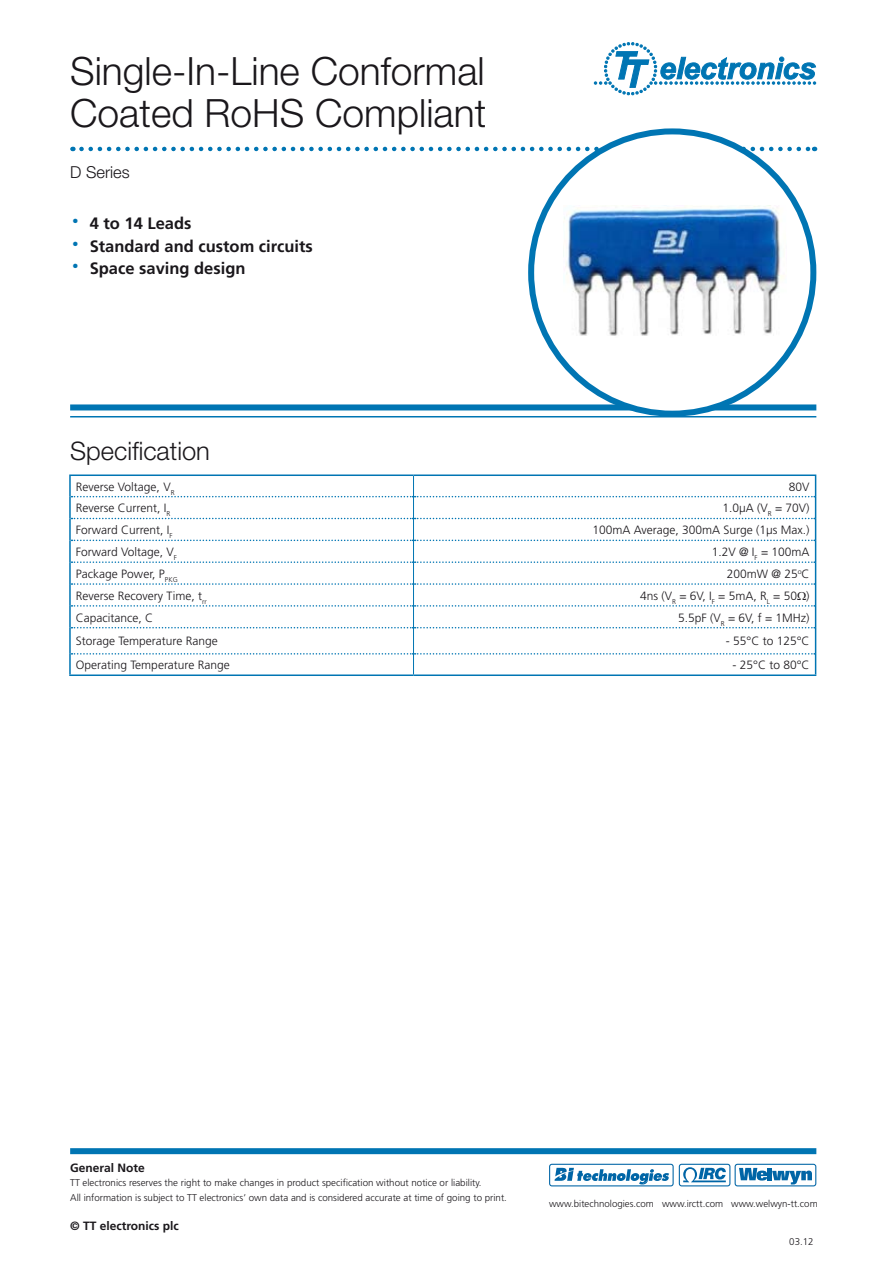
<style>
.page{position:relative;width:893px;height:1263px;background:#fff}
.page>*{position:absolute;margin:0;border:0;box-sizing:border-box;transform-origin:0 0}
.t1{font:300 39px/42px "Helvetica Neue";color:#1a171b}
.t2{font:300 25.5px "Helvetica Neue";color:#1a171b}
.t3{font:700 16.5px/22.5px "Frutiger";color:#1a171b}
.t4{font:300 16.5px "Helvetica Neue";color:#1a171b}
.t5{font:300 12px "Frutiger";color:#1a171b}
.t6{font:700 12px "Frutiger";color:#1a171b}
.t7{font:300 9.75px/14.4px "Frutiger";color:#1a171b}
.t8{font:300 9.6px "Frutiger";color:#1a171b}
.s1{font-size:28.5px;color:#0075b3}
</style>
<div class="page">
<svg style="left:81px;top:147px;width:734px;height:4px"></svg>
<div style="left:70px;top:404px;width:746px;height:6px;background:#0075b3"></div>
<hr style="left:70px;top:416px;width:746px;height:1px;background:#0075b3">
<div style="left:531px;top:131px;width:282px;height:283px;background:#fff;border-radius:50%"></div>
<img style="left:563px;top:206px;width:221px;height:130px">
<div style="left:528px;top:128px;width:288px;height:289px;border:6px solid #0075b3;border-radius:50%"></div>
<svg style="left:594px;top:42px;width:222px;height:53px"></svg>
<div style="left:70px;top:1148px;width:746px;height:6px;background:#0075b3"></div>
<svg style="left:549px;top:1164px;width:267px;height:22px"></svg>
<hr style="left:69px;top:474px;width:344px;height:2px;background:#0075b3">
<hr style="left:69px;top:476px;width:2px;height:21px;background:#0075b3">
<hr style="left:413px;top:474px;width:403px;height:2px;background:#0075b3">
<hr style="left:69px;top:497px;width:2px;height:21px;background:#0075b3">
<hr style="left:69px;top:518px;width:2px;height:22px;background:#0075b3">
<hr style="left:69px;top:540px;width:2px;height:22px;background:#0075b3">
<hr style="left:69px;top:562px;width:2px;height:22px;background:#0075b3">
<hr style="left:69px;top:584px;width:2px;height:22px;background:#0075b3">
<hr style="left:69px;top:606px;width:2px;height:22px;background:#0075b3">
<hr style="left:69px;top:628px;width:2px;height:26px;background:#0075b3">
<hr style="left:69px;top:654px;width:2px;height:20px;background:#0075b3">
<hr style="left:69px;top:674px;width:344px;height:2px;background:#0075b3">
<hr style="left:413px;top:674px;width:403px;height:2px;background:#0075b3">
<svg style="left:71px;top:476px;width:745px;height:198px"></svg>
<h1 class="t1" style="left:70px;top:49px;width:418px">Single-In-Line Conformal<br>Coated RoHS Compliant</h1>
<h3 class="t4" style="left:70px;top:162px;width:61px">D Series</h3>
<h3 class="t3" style="left:72px;top:212px;width:243px"><span class="s1">·</span> 4 to 14 Leads<br><span class="s1">·</span> Standard and custom circuits <span class="s1">·</span> Space saving design</h3>
<h2 class="t2" style="left:70px;top:435px;width:141px">Specification</h2>
<p class="t5" style="left:76px;top:480px;width:100px">Reverse Voltage, V<sub>R</sub></p>
<p class="t5" style="left:789px;top:480px;width:22px">80V</p>
<p class="t5" style="left:76px;top:501px;width:96px">Reverse Current, I<sub>R</sub></p>
<p class="t5" style="left:722px;top:501px;width:89px">1.0µA (V<sub>R</sub> = 70V)</p>
<p class="t5" style="left:76px;top:523px;width:98px">Forward Current, I<sub>F</sub></p>
<p class="t5" style="left:592px;top:523px;width:219px">100mA Average, 300mA Surge (1µs Max.)</p>
<p class="t5" style="left:76px;top:545px;width:102px">Forward Voltage, V<sub>F</sub></p>
<p class="t5" style="left:712px;top:545px;width:99px">1.2V @ I<sub>F</sub> = 100mA</p>
<p class="t5" style="left:76px;top:567px;width:103px">Package Power, P<sub>PKG</sub></p>
<p class="t5" style="left:727px;top:567px;width:84px">200mW @ 25<sup>o</sup>C</p>
<p class="t5" style="left:76px;top:589px;width:132px">Reverse Recovery Time, t<sub>rr</sub></p>
<p class="t5" style="left:640px;top:589px;width:171px">4ns (V<sub>R</sub> = 6V, I<sub>F</sub> = 5mA, R<sub>L</sub> = 50 )</p>
<p class="t5" style="left:76px;top:610px;width:79px">Capacitance, C</p>
<p class="t5" style="left:678px;top:610px;width:133px">5.5pF (V<sub>R</sub> = 6V, f = 1MHz)</p>
<p class="t5" style="left:76px;top:634px;width:143px">Storage Temperature Range</p>
<p class="t5" style="left:726px;top:634px;width:85px">- 55°C to 125°C</p>
<p class="t5" style="left:76px;top:658px;width:155px">Operating Temperature Range</p>
<p class="t5" style="left:733px;top:658px;width:78px">- 25°C to 80°C</p>
<p class="t6" style="left:70px;top:1161px;width:76px">General Note</p>
<p class="t7" style="left:70px;top:1176px;width:438px">TT electronics reserves the right to make changes in product specification without notice or liability.<br>All information is subject to TT electronics’ own data and is considered accurate at time of going to print.</p>
<p class="t6" style="left:70px;top:1218px;width:110px">© TT electronics plc</p>
<p class="t8" style="left:549px;top:1198px;width:270px">www.bitechnologies.com www.irctt.com www.welwyn-tt.com</p>
<p class="t7" style="left:789px;top:1234px;width:26px">03.12</p>
</div>
